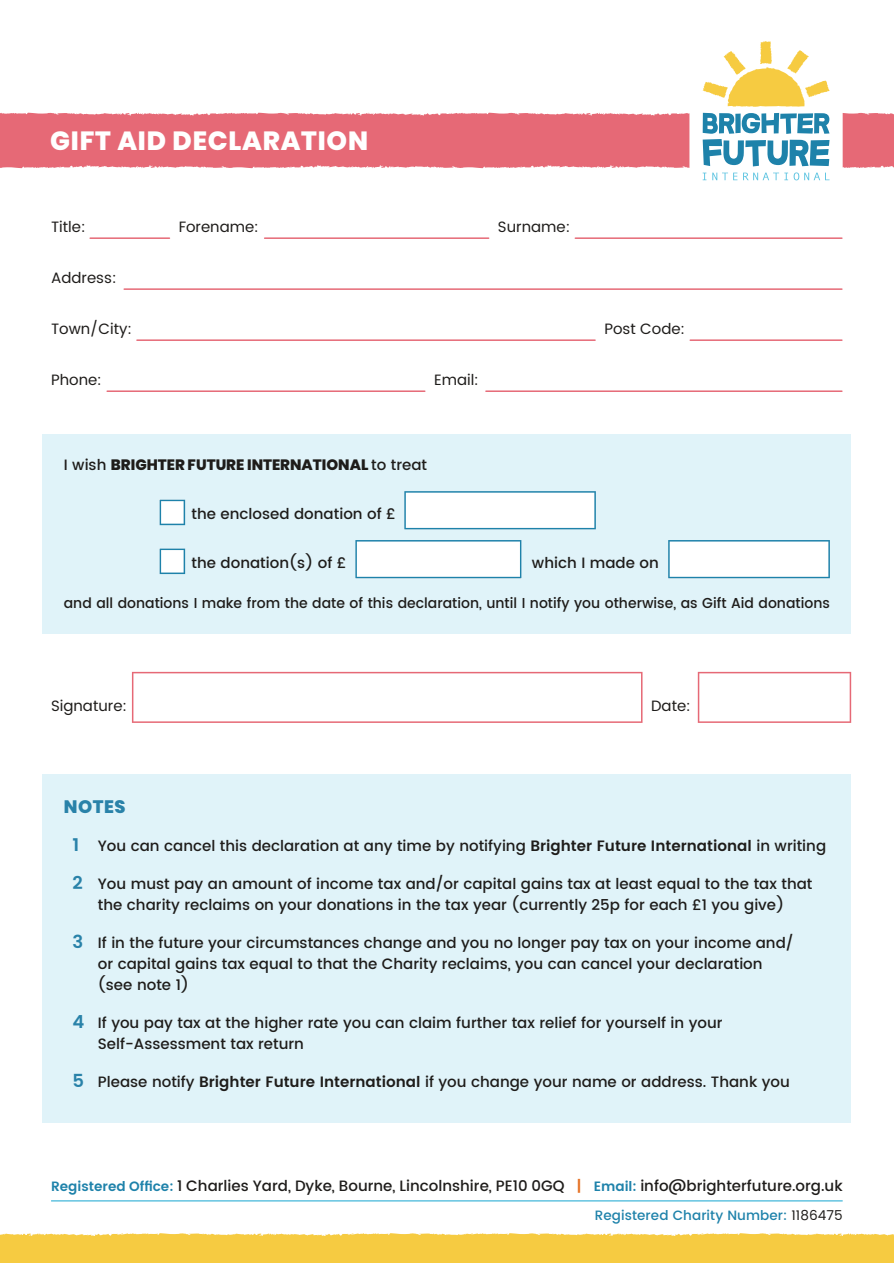
<style>
.page{position:relative;width:894px;height:1263px;background:#fff}
.page>*{position:absolute;margin:0;border:0;box-sizing:border-box;transform-origin:0 0}
.t1{font:800 26.25px "Poppins";letter-spacing:.03em;color:#fff}
.t2{font:800 18px "Poppins";letter-spacing:.03em;color:#2982a9}
.t3{font:500 15px/21px "Poppins";color:#1e1c1a}
.t4{font:15px "Poppins";color:#1e1c1a}
.t5{font:800 15px "Poppins";color:#1e1c1a}
.t6{font:500 14.4px "Poppins";color:#1e1c1a}
.t7{font:500 13.5px "Poppins";letter-spacing:.005em;color:#1e82aa}
.s1{font-weight:500}
.s2{font-weight:600;font-size:18px;color:#2982a9}
.s3{font-weight:600}
.s4{font-weight:600;font-size:13.5px;color:#1e82aa}
.s5{font-weight:600;color:#e57124}
.s6{font-weight:400;color:#1e1c1a}
</style>
<div class="page">
<div style="left:0;top:1233px;width:893px;height:30px;background:#f6cb41"></div>
<svg style="left:702px;top:41px;width:127px;height:66px"></svg>
<svg style="left:702px;top:172px;width:127px;height:8px"></svg>
<svg style="left:0;top:112px;width:893px;height:57px;background:#db818e"></svg>
<hr style="left:51px;top:1200px;width:791px;height:2px;background:#63c3e0">
<hr style="left:107px;top:390px;width:317px;height:2px;background:#e66976">
<hr style="left:485px;top:390px;width:356px;height:2px;background:#e66976">
<hr style="left:137px;top:339px;width:458px;height:2px;background:#e66976">
<hr style="left:690px;top:339px;width:151px;height:2px;background:#e66976">
<hr style="left:124px;top:288px;width:717px;height:2px;background:#e66976">
<hr style="left:264px;top:237px;width:224px;height:2px;background:#e66976">
<hr style="left:575px;top:237px;width:266px;height:2px;background:#e66976">
<hr style="left:90px;top:237px;width:79px;height:2px;background:#e66976">
<svg style="left:132px;top:672px;width:510px;height:51px"></svg>
<svg style="left:697px;top:672px;width:153px;height:51px"></svg>
<div style="left:43px;top:434px;width:807px;height:200px;background:#e0f3f9"></div>
<svg style="left:159px;top:500px;width:26px;height:25px"></svg>
<svg style="left:404px;top:491px;width:191px;height:38px;background:#edf5f8"></svg>
<svg style="left:355px;top:540px;width:166px;height:38px;background:#ebf4f7"></svg>
<svg style="left:668px;top:540px;width:161px;height:38px;background:#ecf4f7"></svg>
<svg style="left:159px;top:549px;width:26px;height:25px"></svg>
<div style="left:43px;top:774px;width:807px;height:349px;background:#e0f3f9"></div>
<h1 class="t1" style="left:50px;top:122px;width:319px">GIFT AID DECLARATION</h1>
<p class="t4" style="left:51px;top:218px;width:36px">Title:</p>
<p class="t4" style="left:179px;top:218px;width:81px">Forename:</p>
<p class="t4" style="left:497px;top:218px;width:74px">Surname:</p>
<p class="t4" style="left:51px;top:269px;width:67px">Address:</p>
<p class="t4" style="left:51px;top:320px;width:82px">Town/City:</p>
<p class="t4" style="left:604px;top:320px;width:82px">Post Code:</p>
<p class="t4" style="left:51px;top:371px;width:52px">Phone:</p>
<p class="t4" style="left:434px;top:371px;width:46px">Email:</p>
<p class="t5" style="left:64px;top:455px;width:365px"><span class="s1">I wish</span> BRIGHTER FUTURE INTERNATIONAL <span class="s1">to treat</span></p>
<p class="t3" style="left:191px;top:504px;width:206px">the enclosed donation of £</p>
<p class="t3" style="left:191px;top:552px;width:156px">the donation(s) of £</p>
<p class="t3" style="left:531px;top:552px;width:128px">which I made on</p>
<p class="t6" style="left:64px;top:595px;width:767px">and all donations I make from the date of this declaration, until I notify you otherwise, as Gift Aid donations</p>
<p class="t4" style="left:51px;top:697px;width:77px">Signature:</p>
<p class="t4" style="left:651px;top:697px;width:41px">Date:</p>
<p class="t2" style="left:64px;top:794px;width:63px">NOTES</p>
<p class="t3" style="left:72px;top:835px;width:755px"><span class="s2">1</span> You can cancel this declaration at any time by notifying <span class="s3">Brighter Future International</span> in writing</p>
<p class="t3" style="left:72px;top:873px;width:741px;text-align:center"><span class="s2">2</span> You must pay an amount of income tax and/or capital gains tax at least equal to the tax that the charity reclaims on your donations in the tax year (currently 25p for each £1 you give)</p>
<p class="t3" style="left:98px;top:932px;width:697px;text-indent:-26px"><span class="s2">3</span> If in the future your circumstances change and you no longer pay tax on your income and/ or capital gains tax equal to that the Charity reclaims, you can cancel your declaration (see note 1)</p>
<p class="t3" style="left:98px;top:1012px;width:626px;text-indent:-26px"><span class="s2">4</span> If you pay tax at the higher rate you can claim further tax relief for yourself in your<br>Self-Assessment tax return</p>
<p class="t3" style="left:72px;top:1071px;width:718px"><span class="s2">5</span> Please notify <span class="s3">Brighter Future International</span> if you change your name or address. Thank you</p>
<p class="t3" style="left:51px;top:1175px;width:792px"><span class="s4">Registered Office:</span> 1 Charlies Yard, Dyke, Bourne, Lincolnshire, PE10 0GQ <span class="s5">|</span> <span class="s4">Email:</span> info@brighterfuture.org.uk</p>
<p class="t7" style="left:594px;top:1208px;width:249px">Registered Charity Number: <span class="s6">1186475</span></p>
</div>
